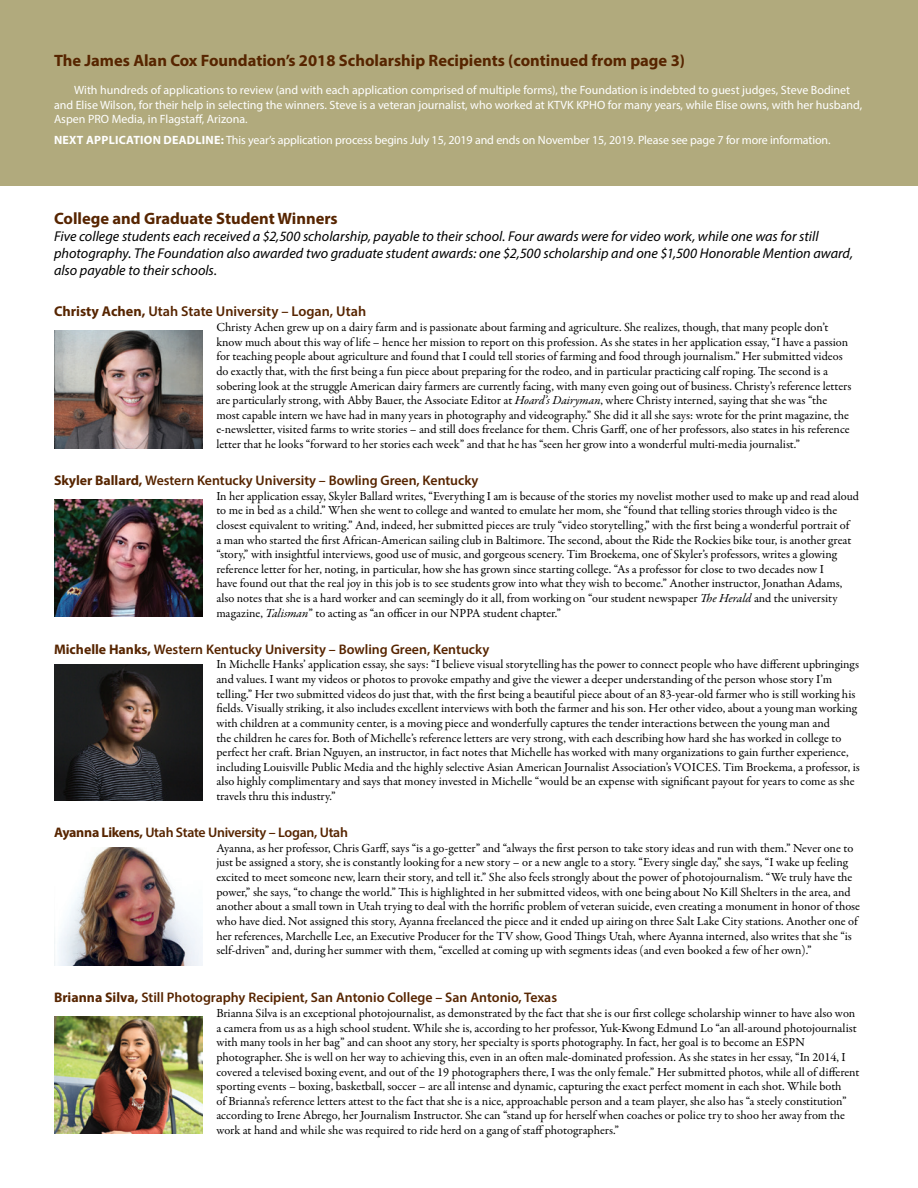
<style>
.page{position:relative;width:918px;height:1188px;background:#fff}
.page>*{position:absolute;margin:0;border:0;box-sizing:border-box;transform-origin:0 0}
.t1{font:700 16.5px "Myriad Pro";color:#572500}
.t2{font:italic 14.25px/17.1px "Myriad Pro";color:#000}
.t3{font:600 14.25px "Myriad Pro";color:#572500}
.Student_Bio_-_Name{font:600 13.8px "Myriad Pro";letter-spacing:-.005em;color:#572500}
.Student_Bio{font:12.3px/14.7px "Garamond Premr Pro";color:#000}
.t4{font:12px/14.4px "Myriad Pro";color:#fff}
.s1{font-weight:700}
.s2{font-style:italic}
</style>
<div class="page">
<img style="left:54px;top:848px;width:149px;height:117px">
<img style="left:54px;top:665px;width:149px;height:135px">
<img style="left:54px;top:331px;width:149px;height:117px">
<img style="left:54px;top:499px;width:149px;height:118px">
<img style="left:54px;top:1017px;width:149px;height:117px">
<div style="left:0;top:0;width:918px;height:186px;background:#b1aa7d"></div>
<p class="t1" style="left:54px;top:50px;width:633px">The James Alan Cox Foundation’s 2018 Scholarship Recipients (continued from page 3)</p>
<p class="t4" style="left:54px;top:83px;width:810px;text-indent:20px">With hundreds of applications to review (and with each application comprised of multiple forms), the Foundation is indebted to guest judges, Steve Bodinet and Elise Wilson, for their help in selecting the winners. Steve is a veteran journalist, who worked at KTVK KPHO for many years, while Elise owns, with her husband,<br>Aspen PRO Media, in Flagstaff, Arizona.</p>
<p class="t4" style="left:54px;top:133px;width:778px"><span class="s1">NEXT APPLICATION DEADLINE:</span> This year’s application process begins July 15, 2019 and ends on November 15, 2019. Please see page 7 for more information.</p>
<p class="t1" style="left:54px;top:207px;width:285px">College and Graduate Student Winners</p>
<p class="t2" style="left:54px;top:227px;width:801px">Five college students each received a $2,500 scholarship, payable to their school. Four awards were for video work, while one was for still photography. The Foundation also awarded two graduate student awards: one $2,500 scholarship and one $1,500 Honorable Mention award, also payable to their schools.</p>
<p class="t3" style="left:54px;top:303px;width:314px"><span class="s1">Christy Achen,</span> Utah State University – Logan, Utah</p>
<p class="Student_Bio" style="left:216px;top:320px;width:636px">Christy Achen grew up on a dairy farm and is passionate about farming and agriculture. She realizes, though, that many people don’t know much about this way of life – hence her mission to report on this profession. As she states in her application essay, “I have a passion for teaching people about agriculture and found that I could tell stories of farming and food through journalism.” Her submitted videos do exactly that, with the first being a fun piece about preparing for the rodeo, and in particular practicing calf roping. The second is a sobering look at the struggle American dairy farmers are currently facing, with many even going out of business. Christy’s reference letters are particularly strong, with Abby Bauer, the Associate Editor at <span class="s2">Hoard’s Dairyman</span>, where Christy interned, saying that she was “the most capable intern we have had in many years in photography and videography.” She did it all she says: wrote for the print magazine, the e-newsletter, visited farms to write stories – and still does freelance for them. Chris Garff, one of her professors, also states in his reference letter that he looks “forward to her stories each week” and that he has “seen her grow into a wonderful multi-media journalist.”</p>
<p class="Student_Bio_-_Name" style="left:54px;top:472px;width:426px"><span class="s1">Skyler Ballard,</span> Western Kentucky University – Bowling Green, Kentucky</p>
<p class="Student_Bio" style="left:216px;top:489px;width:644px">In her application essay, Skyler Ballard writes, “Everything I am is because of the stories my novelist mother used to make up and read aloud to me in bed as a child.” When she went to college and wanted to emulate her mom, she “found that telling stories through video is the closest equivalent to writing.” And, indeed, her submitted pieces are truly “video storytelling,” with the first being a wonderful portrait of<br>a man who started the first African-American sailing club in Baltimore. The second, about the Ride the Rockies bike tour, is another great “story,” with insightful interviews, good use of music, and gorgeous scenery. Tim Broekema, one of Skyler’s professors, writes a glowing reference letter for her, noting, in particular, how she has grown since starting college. “As a professor for close to two decades now I<br>have found out that the real joy in this job is to see students grow into what they wish to become.” Another instructor, Jonathan Adams, also notes that she is a hard worker and can seemingly do it all, from working on “our student newspaper <span class="s2">The Herald</span> and the university magazine, <span class="s2">Talisman</span>” to acting as “an officer in our NPPA student chapter.”</p>
<p class="Student_Bio_-_Name" style="left:54px;top:640px;width:437px"><span class="s1">Michelle Hanks,</span> Western Kentucky University – Bowling Green, Kentucky</p>
<p class="Student_Bio" style="left:216px;top:658px;width:645px">In Michelle Hanks’ application essay, she says: “I believe visual storytelling has the power to connect people who have different upbringings and values. I want my videos or photos to provoke empathy and give the viewer a deeper understanding of the person whose story I’m telling.” Her two submitted videos do just that, with the first being a beautiful piece about of an 83-year-old farmer who is still working his fields. Visually striking, it also includes excellent interviews with both the farmer and his son. Her other video, about a young man working with children at a community center, is a moving piece and wonderfully captures the tender interactions between the young man and<br>the children he cares for. Both of Michelle’s reference letters are very strong, with each describing how hard she has worked in college to perfect her craft. Brian Nguyen, an instructor, in fact notes that Michelle has worked with many organizations to gain further experience, including Louisville Public Media and the highly selective Asian American Journalist Association’s VOICES. Tim Broekema, a professor, is also highly complimentary and says that money invested in Michelle “would be an expense with significant payout for years to come as she travels thru this industry.”</p>
<p class="Student_Bio_-_Name" style="left:54px;top:824px;width:295px"><span class="s1">Ayanna Likens,</span> Utah State University – Logan, Utah</p>
<p class="Student_Bio" style="left:216px;top:841px;width:645px">Ayanna, as her professor, Chris Garff, says “is a go-getter” and “always the first person to take story ideas and run with them.” Never one to just be assigned a story, she is constantly looking for a new story – or a new angle to a story. “Every single day,” she says, “I wake up feeling excited to meet someone new, learn their story, and tell it.” She also feels strongly about the power of photojournalism. “We truly have the power,” she says, “to change the world.” This is highlighted in her submitted videos, with one being about No Kill Shelters in the area, and another about a small town in Utah trying to deal with the horrific problem of veteran suicide, even creating a monument in honor of those who have died. Not assigned this story, Ayanna freelanced the piece and it ended up airing on three Salt Lake City stations. Another one of her references, Marchelle Lee, an Executive Producer for the TV show, Good Things Utah, where Ayanna interned, also writes that she “is self-driven” and, during her summer with them, “excelled at coming up with segments ideas (and even booked a few of her own).”</p>
<p class="Student_Bio_-_Name" style="left:54px;top:989px;width:505px"><span class="s1">Brianna Silva,</span> Still Photography Recipient, San Antonio College – San Antonio, Texas</p>
<p class="Student_Bio" style="left:216px;top:1006px;width:645px">Brianna Silva is an exceptional photojournalist, as demonstrated by the fact that she is our first college scholarship winner to have also won a camera from us as a high school student. While she is, according to her professor, Yuk-Kwong Edmund Lo “an all-around photojournalist with many tools in her bag” and can shoot any story, her specialty is sports photography. In fact, her goal is to become an ESPN photographer. She is well on her way to achieving this, even in an often male-dominated profession. As she states in her essay, “In 2014, I covered a televised boxing event, and out of the 19 photographers there, I was the only female.” Her submitted photos, while all of different sporting events – boxing, basketball, soccer – are all intense and dynamic, capturing the exact perfect moment in each shot. While both<br>of Brianna’s reference letters attest to the fact that she is a nice, approachable person and a team player, she also has “a steely constitution” according to Irene Abrego, her Journalism Instructor. She can “stand up for herself when coaches or police try to shoo her away from the work at hand and while she was required to ride herd on a gang of staff photographers.”</p>
</div>
